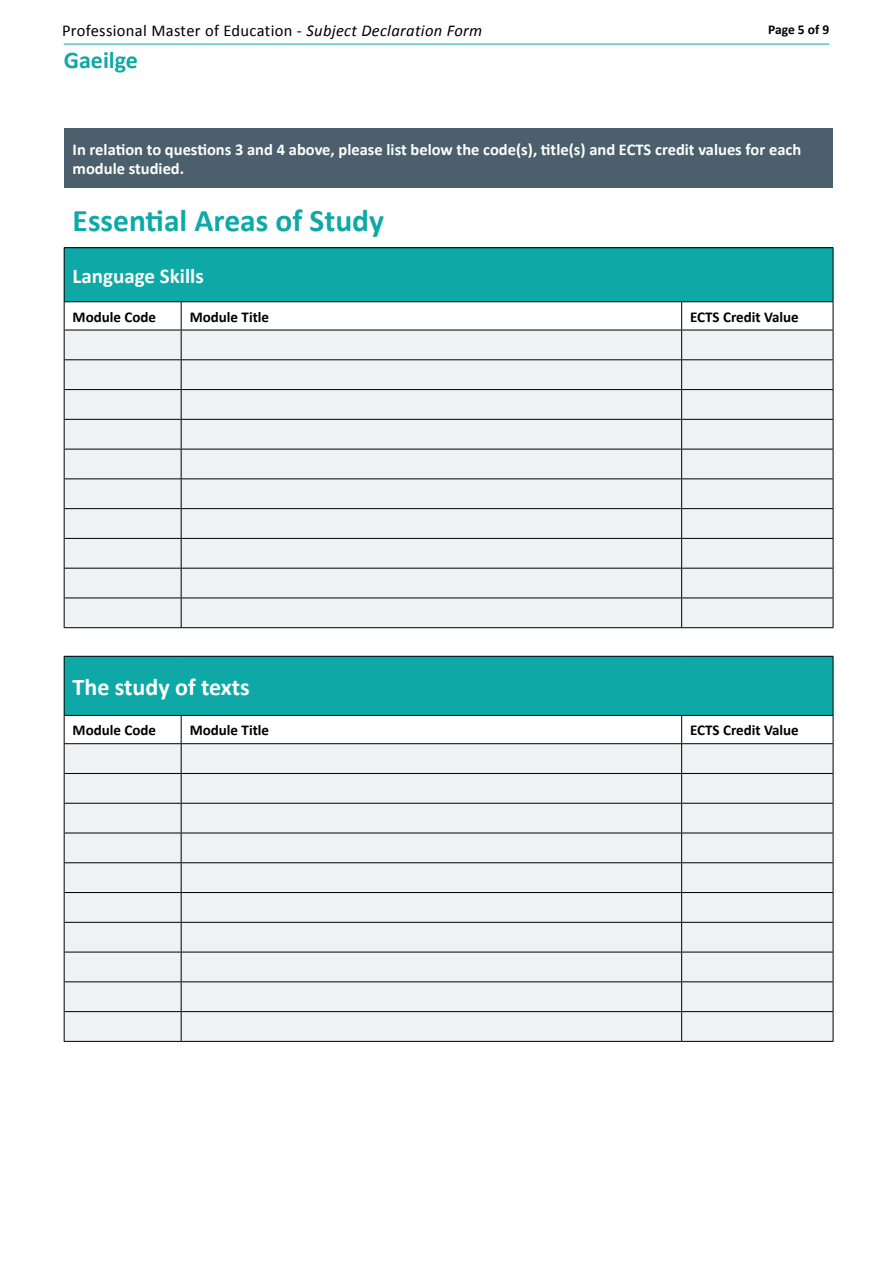
<style>
.page{position:relative;width:893px;height:1263px;background:#fff}
.page>*{position:absolute;margin:0;border:0;box-sizing:border-box;transform-origin:0 0}
.din_table{font:700 31.5px "Calibri";color:#0ea9a7}
.din_table-2{font:700 24px "Calibri";color:#fff}
.t1{font:700 24px "Calibri";color:#0ea9a7}
.din_table-3{font:700 21px "Calibri";color:#fff}
.din_table-4{font:700 16.5px/19px "Calibri";color:#fff}
.t2{font:16.5px "Calibri";letter-spacing:.02em;color:#000}
.din_table-5{font:700 15px "Calibri";color:#000}
.t3{font:700 13.5px "Calibri";letter-spacing:-.005em;color:#000}
.s1{font-style:italic}
</style>
<div class="page">
<hr style="left:64px;top:44px;width:765px;height:1px;background:#0ea9a7">
<div style="left:64px;top:656px;width:769px;height:59px;background:#0ea9a7"></div>
<hr style="left:833px;top:657px;width:1px;height:58px;background:#000">
<svg style="left:64px;top:715px;width:770px;height:326px;background:#e6eaeb"></svg>
<hr style="left:64px;top:1041px;width:117px;height:1px;background:#000">
<hr style="left:181px;top:1041px;width:501px;height:1px;background:#000">
<hr style="left:682px;top:1041px;width:151px;height:1px;background:#000">
<hr style="left:64px;top:656px;width:117px;height:1px;background:#000">
<hr style="left:64px;top:657px;width:1px;height:58px;background:#000">
<hr style="left:181px;top:656px;width:501px;height:1px;background:#000">
<hr style="left:682px;top:656px;width:151px;height:1px;background:#000">
<hr style="left:64px;top:715px;width:117px;height:1px;background:#000">
<hr style="left:181px;top:715px;width:501px;height:1px;background:#000">
<hr style="left:682px;top:715px;width:151px;height:1px;background:#000">
<div style="left:64px;top:129px;width:769px;height:59px;background:#4b606c"></div>
<div style="left:64px;top:248px;width:769px;height:54px;background:#0ea9a7"></div>
<hr style="left:833px;top:248px;width:1px;height:53px;background:#000">
<svg style="left:64px;top:302px;width:770px;height:325px;background:#e6eaec"></svg>
<hr style="left:64px;top:627px;width:117px;height:1px;background:#000">
<hr style="left:181px;top:627px;width:501px;height:1px;background:#000">
<hr style="left:682px;top:627px;width:151px;height:1px;background:#000">
<hr style="left:64px;top:247px;width:117px;height:1px;background:#000">
<hr style="left:64px;top:248px;width:1px;height:53px;background:#000">
<hr style="left:181px;top:247px;width:501px;height:1px;background:#000">
<hr style="left:682px;top:247px;width:151px;height:1px;background:#000">
<hr style="left:64px;top:301px;width:117px;height:1px;background:#000">
<hr style="left:181px;top:301px;width:501px;height:1px;background:#000">
<hr style="left:682px;top:301px;width:151px;height:1px;background:#000">
<p class="t2" style="left:62px;top:20px;width:422px">Professional Master of Education - <span class="s1">Subject Declaration Form</span></p>
<p class="t3" style="left:768px;top:20px;width:63px">Page 5 of 9</p>
<h2 class="t1" style="left:64px;top:44px;width:76px">Gaeilge</h2>
<p class="din_table-4" style="left:73px;top:140px;width:730px">In relation to questions 3 and 4 above, please list below the code(s), title(s) and ECTS credit values for each module studied.</p>
<p class="din_table" style="left:73px;top:200px;width:313px">Essential Areas of Study</p>
<p class="din_table-3" style="left:73px;top:262px;width:133px">Language Skills</p>
<p class="din_table-5" style="left:73px;top:307px;width:85px">Module Code</p>
<p class="din_table-5" style="left:190px;top:307px;width:81px">Module Title</p>
<p class="din_table-5" style="left:690px;top:307px;width:110px">ECTS Credit Value</p>
<p class="din_table-2" style="left:73px;top:671px;width:179px">The study of texts</p>
<p class="din_table-5" style="left:73px;top:721px;width:85px">Module Code</p>
<p class="din_table-5" style="left:190px;top:721px;width:81px">Module Title</p>
<p class="din_table-5" style="left:690px;top:721px;width:110px">ECTS Credit Value</p>
</div>
